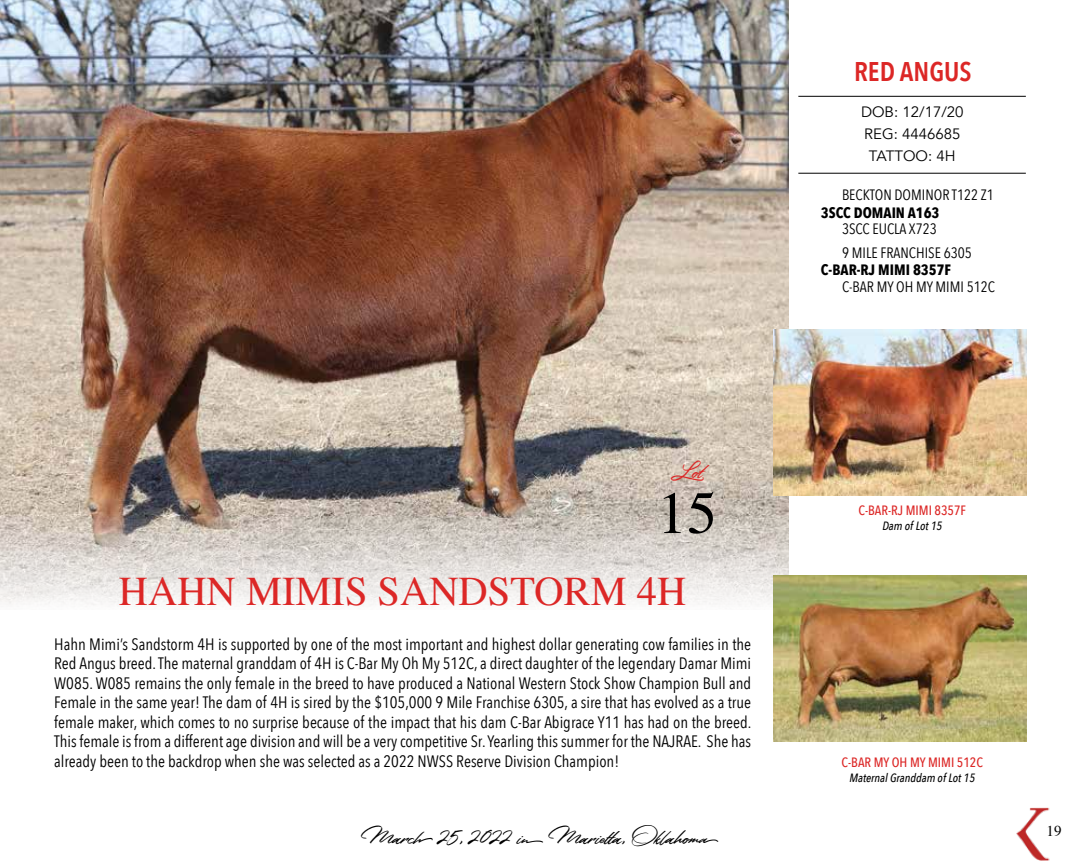
<style>
.page{position:relative;width:1080px;height:864px;background:#fff}
.page>*{position:absolute;margin:0;border:0;box-sizing:border-box;transform-origin:0 0}
.t1{font:60px "Times";color:#000}
.t2{font:40.5px "Times";color:#dc2726}
.t3{font:27px "Colatin";color:#000}
.t4{font:600 27px "Avenir Next Condensed";color:#dc2726}
.t5{font:27px "Colatin";color:#dc2726}
.t6{font:16.5px/19.5px "Avenir Next Condensed";color:#000;text-align:justify}
.t7{font:15px "Avenir Next Condensed";color:#000}
.t8{font:15px/21.6px "Avenir";color:#000;text-align:center}
.t9{font:700 15px "Avenir Next Condensed";color:#000}
.t10{font:15px "Times";color:#000}
.t11{font:500 13.5px "Avenir Next Condensed";color:#dc2726}
.t12{font:italic 500 12px "Avenir Next Condensed";color:#000}
</style>
<div class="page">
<img style="left:1016px;top:807px;width:34px;height:54px">
<img style="left:0;top:0;width:789px;height:609px">
<hr style="left:798px;top:96px;width:228px;height:1px;background:#000">
<hr style="left:798px;top:173px;width:228px;height:1px;background:#000">
<img style="left:774px;top:575px;width:252px;height:166px">
<img style="left:774px;top:329px;width:252px;height:167px">
<h3 class="t4" style="left:854px;top:48px;width:119px">RED ANGUS</h3>
<p class="t8" style="left:861px;top:102px;width:104px">DOB: 12/17/20<br>REG: 4446685<br>TATTOO: 4H</p>
<h3 class="t5" style="left:672px;top:454px;width:41px">Lot</h3>
<h1 class="t1" style="left:657px;top:457px;width:61px">15</h1>
<h2 class="t2" style="left:119px;top:554px;width:569px">HAHN MIMIS SANDSTORM 4H</h2>
<p class="t6" style="left:54px;top:634px;width:699px">Hahn Mimi’s Sandstorm 4H is supported by one of the most important and highest dollar generating cow families in the Red Angus breed. The maternal granddam of 4H is C-Bar My Oh My 512C, a direct daughter of the legendary Damar Mimi W085. W085 remains the only female in the breed to have produced a National Western Stock Show Champion Bull and Female in the same year! The dam of 4H is sired by the $105,000 9 Mile Franchise 6305, a sire that has evolved as a true female maker, which comes to no surprise because of the impact that his dam C-Bar Abigrace Y11 has had on the breed.<br>This female is from a different age division and will be a very competitive Sr. Yearling this summer for the NAJRAE. She has already been to the backdrop when she was selected as a 2022 NWSS Reserve Division Champion!</p>
<p class="t7" style="left:842px;top:182px;width:153px">BECKTON DOMINOR T122 Z1</p>
<p class="t7" style="left:842px;top:216px;width:96px">3SCC EUCLA X723</p>
<p class="t9" style="left:821px;top:261px;width:132px">C-BAR-RJ MIMI 8357F</p>
<p class="t9" style="left:821px;top:203px;width:120px">3SCC DOMAIN A163</p>
<p class="t7" style="left:842px;top:240px;width:131px">9 MILE FRANCHISE 6305</p>
<p class="t7" style="left:842px;top:274px;width:155px">C-BAR MY OH MY MIMI 512C</p>
<p class="t11" style="left:858px;top:502px;width:109px">C-BAR-RJ MIMI 8357F</p>
<p class="t12" style="left:882px;top:519px;width:61px">Dam of Lot 15</p>
<p class="t11" style="left:842px;top:754px;width:143px">C-BAR MY OH MY MIMI 512C</p>
<p class="t12" style="left:850px;top:770px;width:127px">Maternal Granddam of Lot 15</p>
<h3 class="t3" style="left:362px;top:820px;width:358px">March 25, 2022 in Marietta, Oklahoma</h3>
<p class="t10" style="left:1047px;top:817px;width:16px">19</p>
</div>
